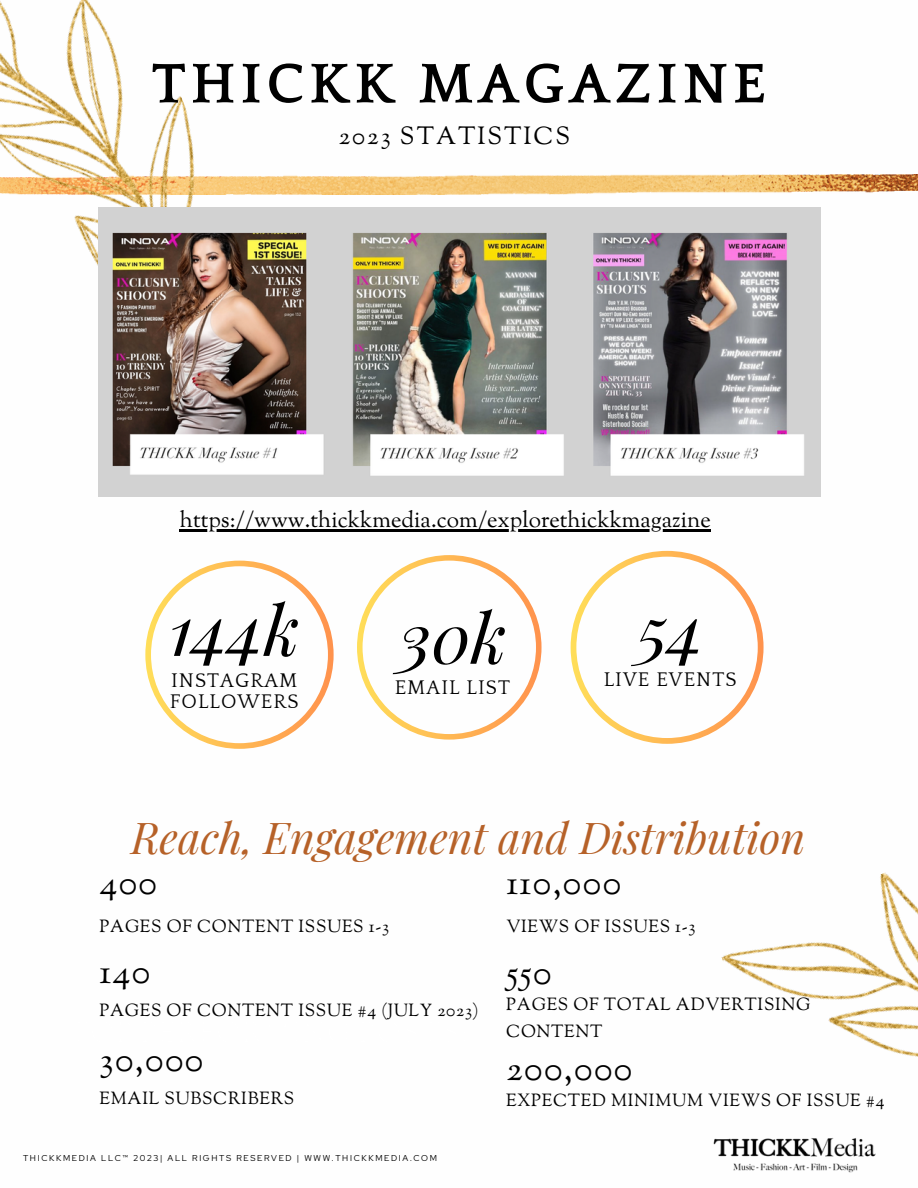
<style>
.page{position:relative;width:918px;height:1188px;background:#fff}
.page>*{position:absolute;margin:0;border:0;box-sizing:border-box;transform-origin:0 0}
.t1{font:italic 69.15px "Playfair Display";color:#000}
.t2{font:700 58.35px "Quattrocento";letter-spacing:.08em;color:#000}
.t3{font:italic 43.05px "Playfair Display";color:#b66128}
.t4{font:34.95px "Sorts Mill Goudy";letter-spacing:.04em;color:#000}
.t5{font:24.75px "Sorts Mill Goudy";letter-spacing:.08em;color:#000}
.t6{font:22.5px "Sorts Mill Goudy";color:#000}
.t7{font:20.25px "Quattrocento";letter-spacing:.05em;color:#000}
.t8{font:17.55px/27.2px "Sorts Mill Goudy";letter-spacing:.04em;color:#000}
.t9{font:8.55px "Red Hat Display";letter-spacing:.2em;color:#000}
</style>
<div class="page">
<svg style="left:145px;top:561px;width:189px;height:188px"></svg>
<img style="left:300px;top:174px;width:618px;height:20px">
<img style="left:0;top:0;width:300px;height:497px">
<svg style="left:571px;top:551px;width:193px;height:193px"></svg>
<svg style="left:357px;top:555px;width:185px;height:185px"></svg>
<img style="left:98px;top:207px;width:722px;height:289px">
<hr style="left:180px;top:529px;width:531px;height:2px;background:#000">
<img style="left:721px;top:872px;width:197px;height:185px">
<img style="left:713px;top:1138px;width:163px;height:35px">
<p class="t2" style="left:152px;top:53px;width:616px">THICKK MAGAZINE</p>
<p class="t5" style="left:339px;top:120px;width:233px">2023 STATISTICS</p>
<p class="t6" style="left:180px;top:505px;width:533px">https://www.thickkmedia.com/explorethickkmagazine</p>
<p class="t1" style="left:169px;top:581px;width:132px">144k</p>
<p class="t7" style="left:171px;top:669px;width:128px">INSTAGRAM</p>
<p class="t7" style="left:170px;top:691px;width:130px">FOLLOWERS</p>
<p class="t1" style="left:398px;top:589px;width:110px">30k</p>
<p class="t7" style="left:395px;top:677px;width:117px">EMAIL LIST</p>
<p class="t1" style="left:637px;top:581px;width:69px">54</p>
<p class="t7" style="left:604px;top:669px;width:134px">LIVE EVENTS</p>
<p class="t3" style="left:131px;top:807px;width:676px">Reach, Engagement and Distribution</p>
<p class="t4" style="left:100px;top:861px;width:59px">400</p>
<p class="t8" style="left:100px;top:914px;width:291px">PAGES OF CONTENT ISSUES 1-3</p>
<p class="t4" style="left:100px;top:950px;width:52px">140</p>
<p class="t8" style="left:99px;top:998px;width:381px">PAGES OF CONTENT ISSUE #4 (JULY 2023)</p>
<p class="t4" style="left:100px;top:1038px;width:105px">30,000</p>
<p class="t8" style="left:99px;top:1086px;width:196px">EMAIL SUBSCRIBERS</p>
<p class="t9" style="left:23px;top:1152px;width:415px">THICKKMEDIA LLC™ 2023| ALL RIGHTS RESERVED | WWW.THICKKMEDIA.COM</p>
<p class="t4" style="left:506px;top:861px;width:116px">110,000</p>
<p class="t8" style="left:506px;top:914px;width:191px">VIEWS OF ISSUES 1-3</p>
<p class="t4" style="left:506px;top:951px;width:47px">550</p>
<p class="t8" style="left:506px;top:992px;width:306px">PAGES OF TOTAL ADVERTISING<br>CONTENT</p>
<p class="t4" style="left:506px;top:1047px;width:127px">200,000</p>
<p class="t8" style="left:506px;top:1088px;width:380px">EXPECTED MINIMUM VIEWS OF ISSUE #4</p>
</div>
